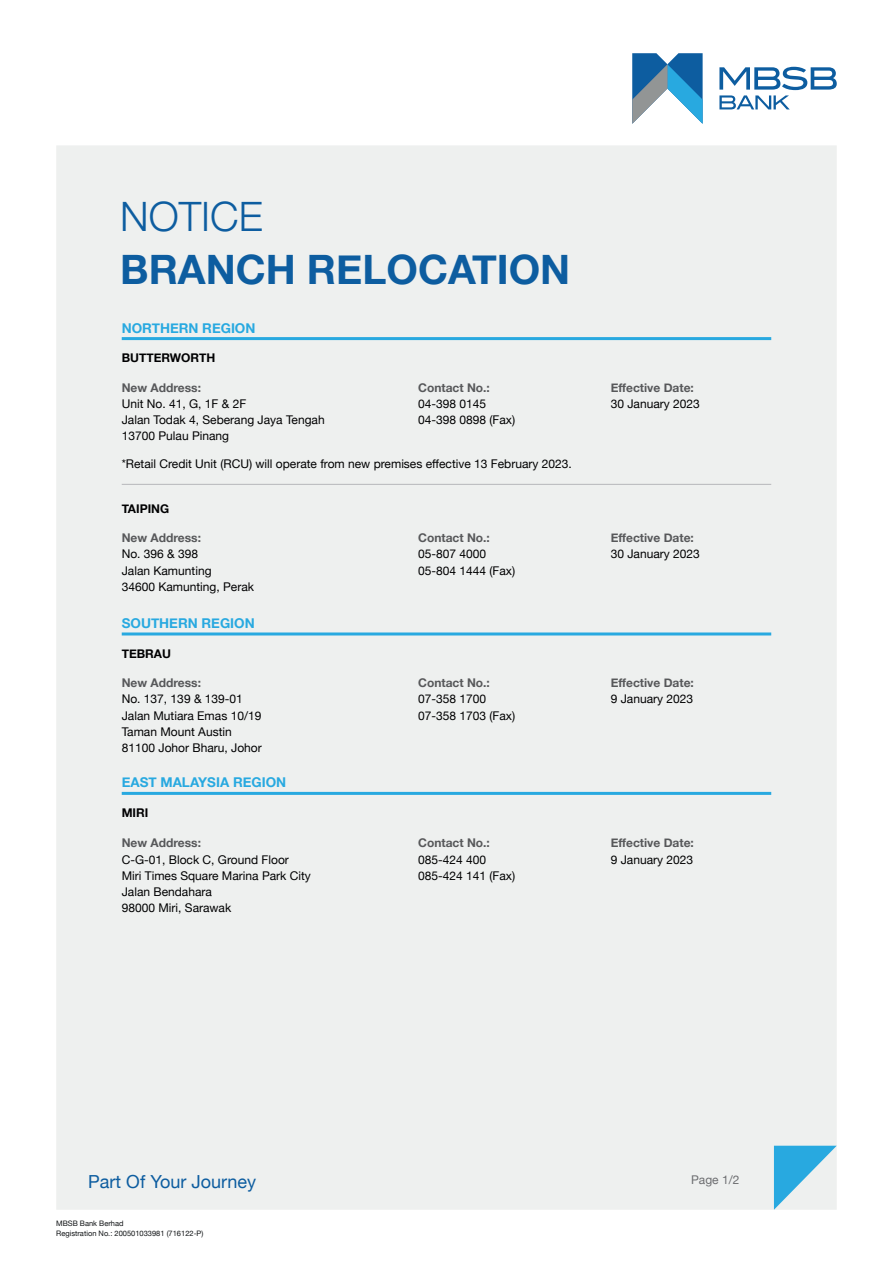
<style>
.page{position:relative;width:893px;height:1263px;background:#fff}
.page>*{position:absolute;margin:0;border:0;box-sizing:border-box;transform-origin:0 0}
.t1{font:700 40.5px "Helvetica Neue";color:#0d5da0}
.t2{font:300 40.5px "Helvetica Neue";color:#0d5da0}
.t3{font:18px "Helvetica Neue";color:#0d5da0}
.t4{font:700 13.5px "Helvetica Neue";color:#28a9e0}
.t5{font:12px/16.2px "Helvetica Neue";color:#000001}
.t6{font:700 12px "Helvetica Neue";color:#57585a}
.t7{font:700 12px "Helvetica Neue";color:#000001}
.t8{font:12px "Helvetica Neue";color:#6c6d70}
.t9{font:7.5px/10.5px "Helvetica Neue";color:#111416}
</style>
<div class="page">
<svg style="left:719px;top:67px;width:118px;height:42px"></svg>
<svg style="left:632px;top:53px;width:71px;height:71px"></svg>
<div style="left:56px;top:145px;width:781px;height:1065px;background:#eef0ef"></div>
<svg style="left:774px;top:1146px;width:63px;height:64px;background:#8ccde7"></svg>
<hr style="left:122px;top:632px;width:649px;height:3px;background:#28a9e0">
<hr style="left:122px;top:792px;width:649px;height:3px;background:#28a9e0">
<hr style="left:122px;top:337px;width:649px;height:3px;background:#28a9e0">
<hr style="left:122px;top:484px;width:649px;height:1px;background:#bcbdc0">
<h1 class="t2" style="left:120px;top:184px;width:144px">NOTICE</h1>
<h1 class="t1" style="left:120px;top:238px;width:452px">BRANCH RELOCATION</h1>
<p class="t4" style="left:122px;top:317px;width:135px">NORTHERN REGION</p>
<p class="t7" style="left:122px;top:349px;width:95px">BUTTERWORTH</p>
<p class="t6" style="left:122px;top:378px;width:81px">New Address:</p>
<p class="t5" style="left:122px;top:396px;width:204px">Unit No. 41, G, 1F &amp; 2F<br>Jalan Todak 4, Seberang Jaya Tengah<br>13700 Pulau Pinang</p>
<p class="t6" style="left:418px;top:378px;width:73px">Contact No.:</p>
<p class="t5" style="left:418px;top:396px;width:99px">04-398 0145<br>04-398 0898 (Fax)</p>
<p class="t5" style="left:122px;top:457px;width:452px">*Retail Credit Unit (RCU) will operate from new premises effective 13 February 2023.</p>
<p class="t7" style="left:122px;top:499px;width:49px">TAIPING</p>
<p class="t6" style="left:122px;top:528px;width:81px">New Address:</p>
<p class="t5" style="left:122px;top:547px;width:134px">No. 396 &amp; 398<br>Jalan Kamunting<br>34600 Kamunting, Perak</p>
<p class="t4" style="left:122px;top:612px;width:135px">SOUTHERN REGION</p>
<p class="t7" style="left:122px;top:644px;width:51px">TEBRAU</p>
<p class="t6" style="left:122px;top:673px;width:81px">New Address:</p>
<p class="t5" style="left:122px;top:692px;width:142px">No. 137, 139 &amp; 139-01<br>Jalan Mutiara Emas 10/19<br>Taman Mount Austin<br>81100 Johor Bharu, Johor</p>
<p class="t4" style="left:122px;top:772px;width:166px">EAST MALAYSIA REGION</p>
<p class="t7" style="left:122px;top:803px;width:28px">MIRI</p>
<p class="t6" style="left:122px;top:834px;width:81px">New Address:</p>
<p class="t5" style="left:122px;top:852px;width:191px">C-G-01, Block C, Ground Floor<br>Miri Times Square Marina Park City<br>Jalan Bendahara<br>98000 Miri, Sarawak</p>
<p class="t6" style="left:418px;top:528px;width:73px">Contact No.:</p>
<p class="t5" style="left:418px;top:547px;width:99px">05-807 4000<br>05-804 1444 (Fax)</p>
<p class="t6" style="left:418px;top:673px;width:73px">Contact No.:</p>
<p class="t5" style="left:418px;top:692px;width:99px">07-358 1700<br>07-358 1703 (Fax)</p>
<p class="t6" style="left:418px;top:834px;width:73px">Contact No.:</p>
<p class="t5" style="left:418px;top:852px;width:99px">085-424 400<br>085-424 141 (Fax)</p>
<p class="t6" style="left:611px;top:378px;width:85px">Effective Date:</p>
<p class="t5" style="left:611px;top:396px;width:91px">30 January 2023</p>
<p class="t6" style="left:611px;top:528px;width:85px">Effective Date:</p>
<p class="t5" style="left:611px;top:547px;width:91px">30 January 2023</p>
<p class="t6" style="left:611px;top:673px;width:85px">Effective Date:</p>
<p class="t5" style="left:611px;top:692px;width:84px">9 January 2023</p>
<p class="t6" style="left:611px;top:834px;width:85px">Effective Date:</p>
<p class="t5" style="left:611px;top:852px;width:84px">9 January 2023</p>
<h2 class="t3" style="left:88px;top:1168px;width:169px">Part Of Your Journey</h2>
<p class="t8" style="left:691px;top:1171px;width:50px">Page 1/2</p>
<p class="t9" style="left:56px;top:1218px;width:149px">MBSB Bank Berhad<br>Registration No.: 200501033981 (716122-P)</p>
</div>
